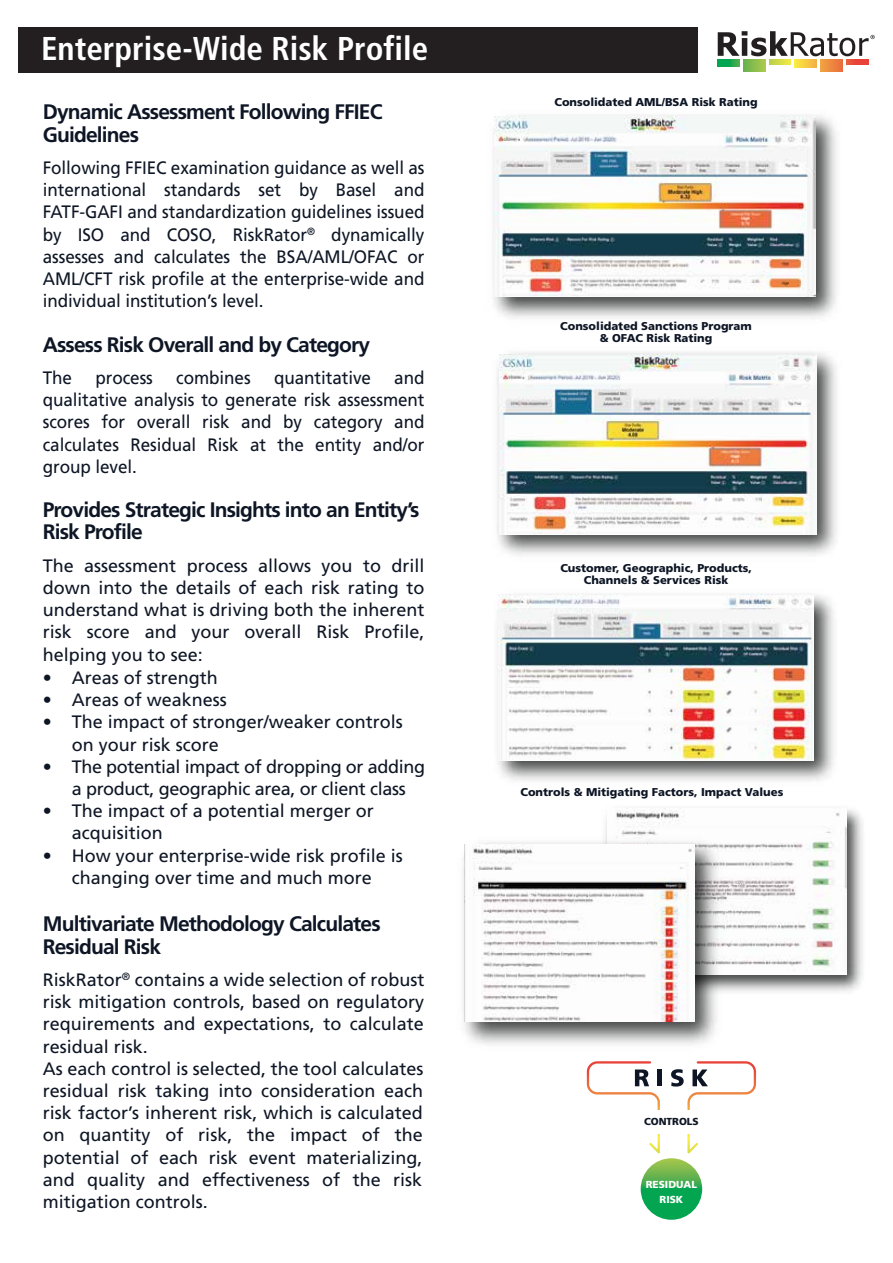
<style>
.page{position:relative;width:893px;height:1263px;background:#fff}
.page>*{position:absolute;margin:0;border:0;box-sizing:border-box;transform-origin:0 0}
.t1{font:700 condensed 33px "Frutiger";color:#fff}
.t2{font:700 21px/22.2px "Frutiger";letter-spacing:-.04em;color:#0e1625}
.t3{font:18px/22.2px "Frutiger";color:#0e1625}
.t4{font:18px/22.2px "Frutiger";color:#0e1625;text-align:justify;scale:.95 1}
.t5{font:18px/22.2px "Frutiger";letter-spacing:-.02em;color:#0e1625;text-align:center}
.t6{font:900 11.4px/12.5px "Frutiger";color:#0e1625;text-align:center}
.t7{font:900 10.2px/15.5px "Frutiger";color:#fff;text-align:center}
.t8{font:900 10.2px "Frutiger";color:#0e1625}
</style>
<div class="page">
<div style="left:18px;top:27px;width:680px;height:46px;background:#231f20"></div>
<svg style="left:717px;top:59px;width:22px;height:7px"></svg>
<svg style="left:743px;top:59px;width:22px;height:13px"></svg>
<svg style="left:769px;top:59px;width:22px;height:5px"></svg>
<svg style="left:795px;top:59px;width:22px;height:8px"></svg>
<svg style="left:821px;top:59px;width:22px;height:13px"></svg>
<svg style="left:847px;top:59px;width:21px;height:5px"></svg>
<svg style="left:718px;top:31px;width:157px;height:25px"></svg>
<img style="left:493px;top:115px;width:344px;height:204px">
<img style="left:495px;top:116px;width:320px;height:180px">
<img style="left:497px;top:594px;width:337px;height:187px">
<img style="left:499px;top:595px;width:315px;height:165px">
<img style="left:497px;top:352px;width:340px;height:204px">
<img style="left:499px;top:354px;width:317px;height:180px">
<div style="left:657px;top:1069px;width:5px;height:17px;background:#0e1625"></div>
<svg style="left:671px;top:1061px;width:85px;height:92px"></svg>
<svg style="left:587px;top:1061px;width:73px;height:92px"></svg>
<svg style="left:641px;top:1158px;width:61px;height:62px;background:#34ad51"></svg>
<div style="left:641px;top:1110px;width:61px;height:23px;background:#fff"></div>
<img style="left:605px;top:808px;width:258px;height:184px">
<img style="left:607px;top:809px;width:239px;height:165px">
<img style="left:463px;top:832px;width:264px;height:213px">
<img style="left:465px;top:844px;width:230px;height:178px">
<h1 class="t1" style="left:41px;top:29px;width:389px">Enterprise-Wide Risk Profile</h1>
<p class="t2" style="left:43px;top:101px;width:341px">Dynamic Assessment Following FFIEC<br>Guidelines</p>
<p class="t4" style="left:43px;top:157px;width:403px">Following FFIEC examination guidance as well as international standards set by Basel and FATF-GAFI and standardization guidelines issued by ISO and COSO, RiskRator<sup>®</sup> dynamically assesses and calculates the BSA/AML/OFAC or AML/CFT risk profile at the enterprise-wide and individual institution’s level.</p>
<p class="t2" style="left:43px;top:333px;width:329px">Assess Risk Overall and by Category</p>
<p class="t4" style="left:43px;top:367px;width:32px">The</p>
<p class="t4" style="left:95px;top:367px;width:62px">process</p>
<p class="t4" style="left:176px;top:367px;width:80px">combines</p>
<p class="t4" style="left:274px;top:367px;width:104px">quantitative</p>
<p class="t4" style="left:43px;top:367px;width:403px;text-indent:351px">and qualitative analysis to generate risk assessment scores for overall risk and by category and calculates Residual Risk at the entity and/or group level.</p>
<p class="t2" style="left:43px;top:499px;width:378px">Provides Strategic Insights into an Entity’s<br>Risk Profile</p>
<p class="t3" style="left:43px;top:554px;width:383px;text-align:justify">The assessment process allows you to drill down into the details of each risk rating to understand what is driving both the inherent risk score and your overall Risk Profile, helping you to see:</p>
<p class="t3" style="left:43px;top:666px;width:176px">• Areas of strength</p>
<p class="t3" style="left:43px;top:689px;width:185px">• Areas of weakness</p>
<p class="t3" style="left:72px;top:711px;width:333px;text-indent:-29px">• The impact of stronger/weaker controls on your risk score</p>
<p class="t5" style="left:43px;top:755px;width:384px">• The potential impact of dropping or adding a product, geographic area, or client class</p>
<p class="t3" style="left:72px;top:800px;width:304px;text-indent:-29px">• The impact of a potential merger or acquisition</p>
<p class="t3" style="left:43px;top:844px;width:362px;text-align:center">• How your enterprise-wide risk profile is changing over time and much more</p>
<p class="t2" style="left:43px;top:913px;width:339px">Multivariate Methodology Calculates<br>Residual Risk</p>
<p class="t3" style="left:43px;top:968px;width:383px">RiskRator<sup>®</sup> contains a wide selection of robust risk mitigation controls, based on regulatory requirements and expectations, to calculate residual risk.<br>As each control is selected, the tool calculates residual risk taking into consideration each risk factor’s inherent risk, which is calculated on quantity of risk, the impact of the potential of each risk event materializing, and quality and effectiveness of the risk mitigation controls.</p>
<p class="t6" style="left:554px;top:96px;width:205px">Consolidated AML/BSA Risk Rating</p>
<p class="t6" style="left:560px;top:319px;width:193px">Consolidated Sanctions Program &amp; OFAC Risk Rating</p>
<p class="t6" style="left:560px;top:562px;width:193px">Customer, Geographic, Products,<br>Channels &amp; Services Risk</p>
<p class="t6" style="left:520px;top:786px;width:264px">Controls &amp; Mitigating Factors, Impact Values</p>
<p class="t8" style="left:644px;top:1116px;width:56px">CONTROLS</p>
<p class="t7" style="left:646px;top:1176px;width:53px">RESIDUAL<br>RISK</p>
</div>
